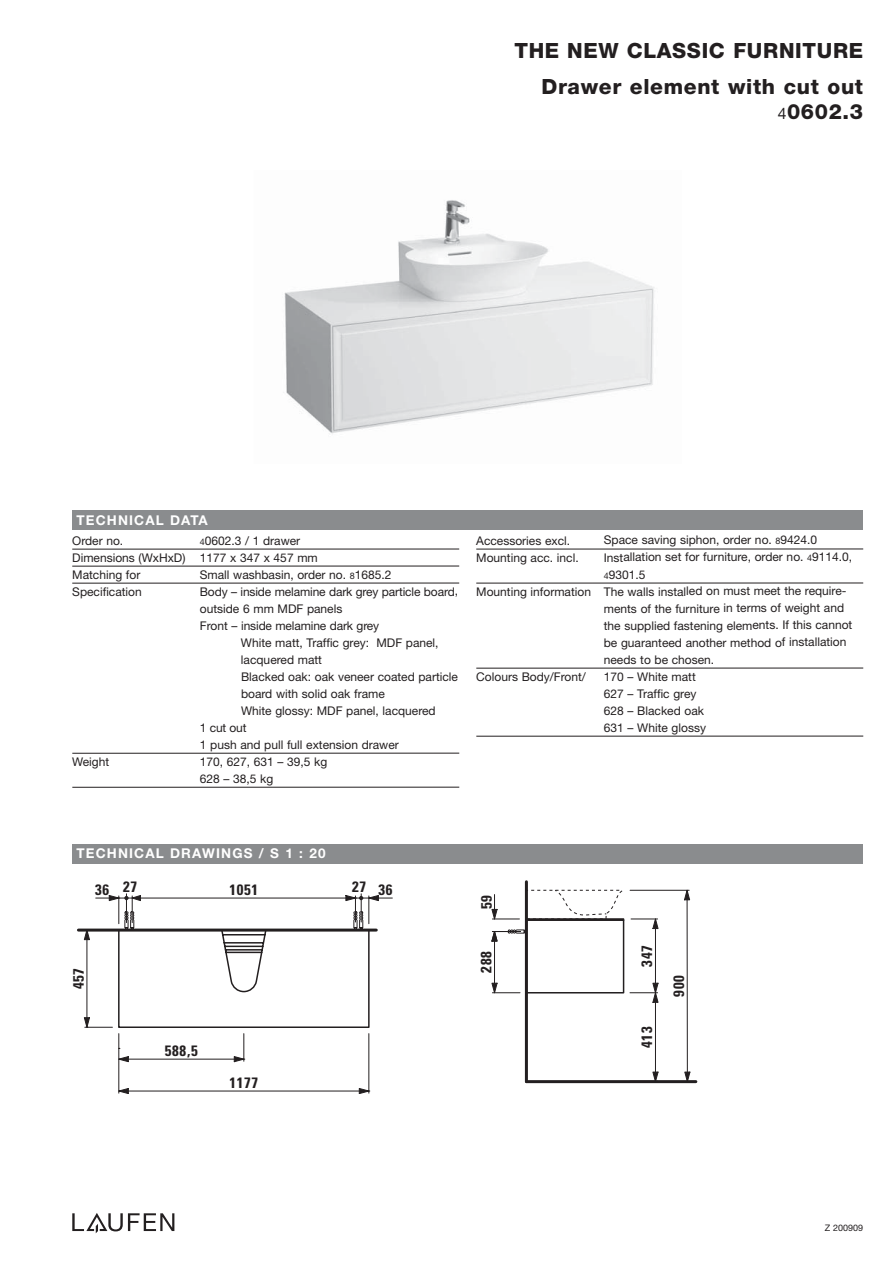
<style>
.page{position:relative;width:893px;height:1263px;background:#fff}
.page>*{position:absolute;margin:0;border:0;box-sizing:border-box;transform-origin:0 0}
.t1{font:800 21px/25.5px "Helvetica Neue";letter-spacing:.03em;color:#231f20;text-align:right}
.t2{font:700 condensed 15px "Univers";letter-spacing:.05em;color:#231f20}
.t3{font:700 13.5px "Helvetica Neue";letter-spacing:.085em;color:#fff}
.t4{font:12px/17px "Helvetica Neue";color:#231f20}
.t5{font:9px "Helvetica Neue";color:#231f20}
.s1{font-weight:400;font-size:15.75px}
.s2{font-size:9px}
</style>
<div class="page">
<svg style="left:72px;top:1213px;width:102px;height:20px"></svg>
<div style="left:72px;top:844px;width:791px;height:19px;background:#8a8c8e"></div>
<div style="left:72px;top:510px;width:791px;height:19px;background:#8a8c8e"></div>
<hr style="left:72px;top:549px;width:387px;height:1px;background:#231f20">
<hr style="left:72px;top:566px;width:387px;height:1px;background:#231f20">
<hr style="left:72px;top:583px;width:387px;height:1px;background:#231f20">
<hr style="left:72px;top:753px;width:387px;height:1px;background:#231f20">
<hr style="left:72px;top:787px;width:387px;height:1px;background:#231f20">
<hr style="left:476px;top:549px;width:387px;height:1px;background:#231f20">
<hr style="left:476px;top:583px;width:387px;height:1px;background:#231f20">
<hr style="left:476px;top:668px;width:387px;height:1px;background:#231f20">
<hr style="left:476px;top:736px;width:387px;height:1px;background:#231f20">
<img style="left:283px;top:200px;width:372px;height:234px">
<hr style="left:78px;top:928px;width:298px;height:3px;background:#231f20">
<hr style="left:369px;top:1033px;width:1px;height:60px;background:#231f20">
<hr style="left:119px;top:1033px;width:1px;height:60px;background:#231f20">
<hr style="left:119px;top:1091px;width:250px;height:1px;background:#231f20">
<svg style="left:118px;top:1088px;width:11px;height:6px"></svg>
<svg style="left:359px;top:1088px;width:11px;height:6px"></svg>
<svg style="left:84px;top:894px;width:308px;height:168px"></svg>
<hr style="left:525px;top:882px;width:3px;height:200px;background:#231f20">
<hr style="left:526px;top:1080px;width:170px;height:3px;background:#231f20">
<hr style="left:655px;top:993px;width:1px;height:89px;background:#231f20">
<hr style="left:630px;top:890px;width:59px;height:1px;background:#231f20">
<hr style="left:687px;top:890px;width:1px;height:192px;background:#231f20">
<svg style="left:684px;top:889px;width:6px;height:11px"></svg>
<svg style="left:630px;top:1072px;width:28px;height:9px"></svg>
<svg style="left:681px;top:1072px;width:9px;height:9px"></svg>
<svg style="left:492px;top:885px;width:166px;height:117px"></svg>
<h1 class="t1" style="left:514px;top:39px;width:350px">THE NEW CLASSIC FURNITURE</h1>
<h1 class="t1" style="left:541px;top:75px;width:323px">Drawer element with cut out<br><span class="s1">4</span>0602.3</h1>
<p class="t3" style="left:77px;top:515px;width:133px">TECHNICAL DATA</p>
<p class="t4" style="left:72px;top:533px;width:247px;text-indent:128px"><span class="s2">4</span>0602.3 / 1 drawer<br>Dimensions (WxHxD) 1177 x 347 x 457 mm<br>Matching for</p>
<p class="t4" style="left:72px;top:533px;width:53px">Order no.</p>
<p class="t4" style="left:200px;top:567px;width:193px">Small washbasin, order no. <span class="s2">8</span>1685.2</p>
<p class="t4" style="left:72px;top:584px;width:71px">Specification</p>
<p class="t4" style="left:200px;top:584px;width:260px">Body – inside melamine dark grey particle board,</p>
<p class="t4" style="left:200px;top:601px;width:144px">outside 6 mm MDF panels</p>
<p class="t4" style="left:200px;top:618px;width:181px">Front – inside melamine dark grey</p>
<p class="t4" style="left:241px;top:635px;width:199px">White matt, Traffic grey: MDF panel,</p>
<p class="t4" style="left:241px;top:652px;width:83px">lacquered matt</p>
<p class="t4" style="left:241px;top:669px;width:219px">Blacked oak: oak veneer coated particle</p>
<p class="t4" style="left:241px;top:686px;width:145px">board with solid oak frame</p>
<p class="t4" style="left:241px;top:703px;width:196px">White glossy: MDF panel, lacquered</p>
<p class="t4" style="left:200px;top:720px;width:48px">1 cut out</p>
<p class="t4" style="left:200px;top:737px;width:200px">1 push and pull full extension drawer</p>
<p class="t4" style="left:72px;top:754px;width:38px">Weight</p>
<p class="t4" style="left:200px;top:754px;width:129px">170, 627, 631 – 39,5 kg<br>628 – 38,5 kg</p>
<p class="t4" style="left:476px;top:533px;width:95px">Accessories excl.</p>
<p class="t4" style="left:604px;top:533px;width:215px">Space saving siphon, order no. <span class="s2">8</span>9424.0</p>
<p class="t4" style="left:476px;top:550px;width:104px">Mounting acc. incl.</p>
<p class="t4" style="left:604px;top:550px;width:250px">Installation set for furniture, order no. <span class="s2">4</span>9114.0,</p>
<p class="t4" style="left:604px;top:567px;width:43px"><span class="s2">4</span>9301.5</p>
<p class="t4" style="left:476px;top:584px;width:372px">Mounting information The walls installed on must meet the require-</p>
<p class="t4" style="left:604px;top:601px;width:242px">ments of the furniture in terms of weight and</p>
<p class="t4" style="left:604px;top:618px;width:250px">the supplied fastening elements. If this cannot</p>
<p class="t4" style="left:604px;top:635px;width:244px">be guaranteed another method of installation</p>
<p class="t4" style="left:604px;top:652px;width:112px">needs to be chosen.</p>
<p class="t4" style="left:476px;top:669px;width:111px">Colours Body/Front/</p>
<p class="t4" style="left:604px;top:669px;width:104px">170 – White matt<br>627 – Traffic grey<br>628 – Blacked oak<br>631 – White glossy</p>
<p class="t3" style="left:77px;top:849px;width:250px">TECHNICAL DRAWINGS / S 1 : 20</p>
<p class="t2" style="left:95px;top:882px;width:43px">36 27</p>
<p class="t2" style="left:229px;top:884px;width:30px">1051</p>
<p class="t2" style="left:352px;top:882px;width:42px">27 36</p>
<p class="t2" style="left:73px;top:989px;width:23px;rotate:-90deg">457</p>
<p class="t2" style="left:165px;top:1045px;width:34px">588,5</p>
<p class="t2" style="left:229px;top:1077px;width:30px">1177</p>
<p class="t2" style="left:481px;top:909px;width:16px;rotate:-90deg">59</p>
<p class="t2" style="left:480px;top:973px;width:23px;rotate:-90deg">288</p>
<p class="t2" style="left:641px;top:966px;width:23px;rotate:-90deg">347</p>
<p class="t2" style="left:641px;top:1048px;width:23px;rotate:-90deg">413</p>
<p class="t2" style="left:673px;top:997px;width:23px;rotate:-90deg">900</p>
<p class="t5" style="left:825px;top:1224px;width:40px">Z 200909</p>
</div>
